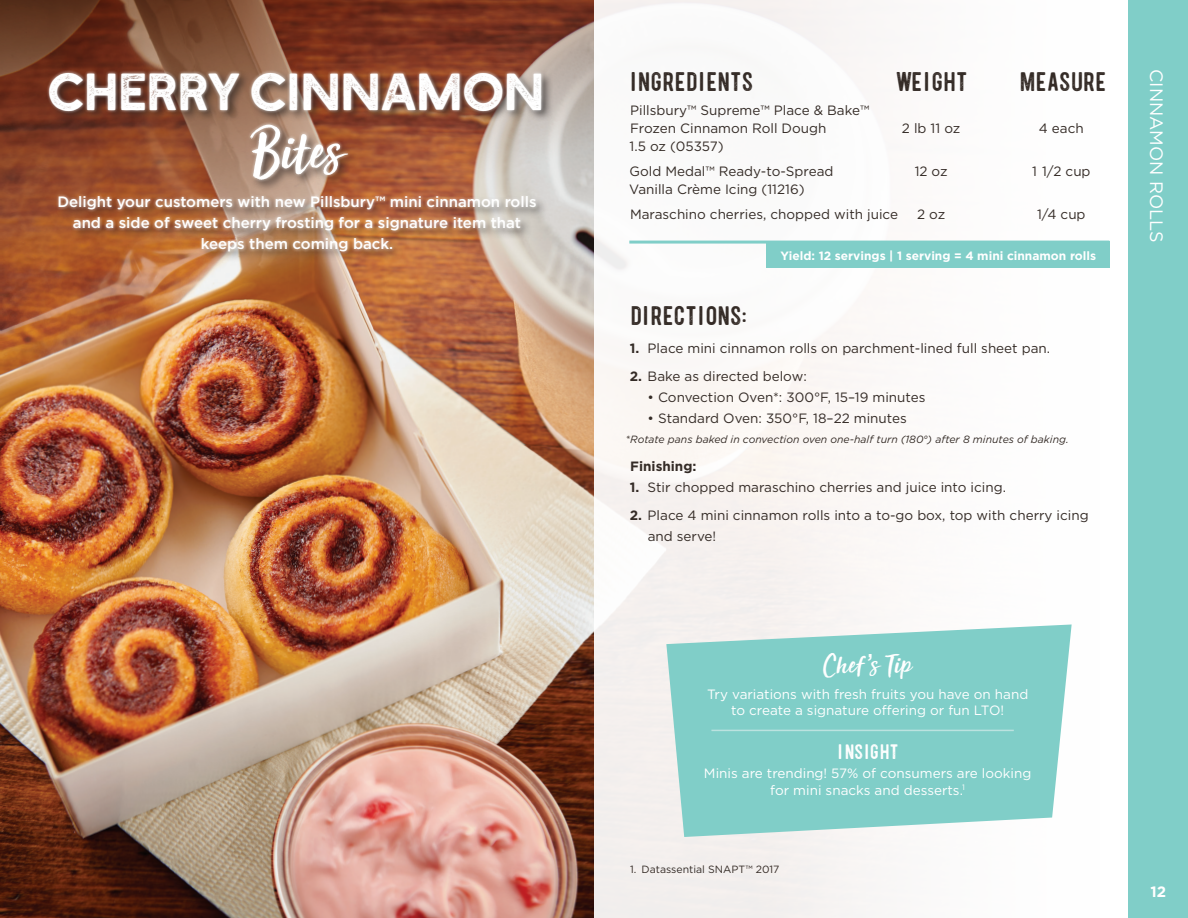
<style>
.page{position:relative;width:1188px;height:918px;background:#fff}
.page>*{position:absolute;margin:0;border:0;box-sizing:border-box;transform-origin:0 0}
.t1{font:61.5px "Sun Valley";color:#fff}
.t2{font:48px "Heinberg Textured";letter-spacing:.025em;color:#fff}
.t3{font:30px "Sun Valley";color:#fff}
.t4{font:27px "Orange County";letter-spacing:-.165em;color:#342b26}
.t5{font:21px "Orange County";letter-spacing:-.15em;color:#fff}
.t6{font:18px "Gotham";color:#fff}
.t7{font:500 15px/21px "Gotham";color:#fff;text-align:center}
.t8{font:700 15px "Gotham";color:#fff}
.Directions{font:13.5px/21px "Gotham";color:#342b26}
.Recipe_Ingredients_Weight_Measure{font:13.5px/18px "Gotham";color:#342b26}
.t9{font:13.5px/16.5px "Gotham";color:#fff;text-align:center}
.Directions-2{font:700 13.5px "Gotham";color:#342b26}
.Yield_Copy_in_Color_Box{font:700 12px "Gotham";color:#fff}
.t10{font:italic 10.5px "Gotham";color:#342b26}
.t11{font:10.5px "Gotham";color:#342b26}
.s1{font-weight:700}
.s2{font-family:"Gotham"}
</style>
<div class="page">
<img style="left:0;top:369px;width:594px;height:549px">
<img style="left:0;top:0;width:594px;height:369px">
<div style="left:767px;top:241px;width:343px;height:27px;background:#80cec8"></div>
<hr style="left:629px;top:241px;width:480px;height:3px;background:#80cec8">
<div style="left:1129px;top:0;width:59px;height:918px;background:#80cec8"></div>
<svg style="left:666px;top:624px;width:406px;height:213px;background:#90d3ce"></svg>
<hr style="left:711px;top:730px;width:303px;height:1px;background:#bbe2df">
<div style="left:46px;top:70px;width:508px;height:193px;background:#231f20;opacity:.75"></div>
<div style="left:46px;top:69px;width:499px;height:186px;background:#fff;opacity:.75"></div>
<p class="t2" style="left:49px;top:54px;width:497px">CHERRY CINNAMON</p>
<p class="t1" style="left:251px;top:98px;width:94px">Bites</p>
<p class="t7" style="left:57px;top:191px;width:481px">Delight your customers with new Pillsbury™ mini cinnamon rolls and a side of sweet cherry frosting for a signature item that keeps them coming back.</p>
<p class="t4" style="left:626px;top:70px;width:207px">I NGREDIENTS W</p>
<p class="t4" style="left:909px;top:70px;width:63px">EIGHT</p>
<p class="t4" style="left:1019px;top:70px;width:92px">MEASURE</p>
<p class="Recipe_Ingredients_Weight_Measure" style="left:630px;top:101px;width:241px">Pillsbury™ Supreme™ Place &amp; Bake™<br>Frozen Cinnamon Roll Dough</p>
<p class="Recipe_Ingredients_Weight_Measure" style="left:902px;top:119px;width:60px">2 lb 11 oz</p>
<p class="Recipe_Ingredients_Weight_Measure" style="left:1039px;top:119px;width:46px">4 each</p>
<p class="Recipe_Ingredients_Weight_Measure" style="left:630px;top:137px;width:96px">1.5 oz (05357)</p>
<p class="Recipe_Ingredients_Weight_Measure" style="left:629px;top:162px;width:205px">Gold Medal™ Ready-to-Spread</p>
<p class="Recipe_Ingredients_Weight_Measure" style="left:915px;top:162px;width:34px">12 oz</p>
<p class="Recipe_Ingredients_Weight_Measure" style="left:1032px;top:162px;width:60px">1 1/2 cup</p>
<p class="Recipe_Ingredients_Weight_Measure" style="left:629px;top:180px;width:177px">Vanilla Crème Icing (11216)</p>
<p class="Recipe_Ingredients_Weight_Measure" style="left:630px;top:205px;width:270px">Maraschino cherries, chopped with juice</p>
<p class="Recipe_Ingredients_Weight_Measure" style="left:917px;top:205px;width:30px">2 oz</p>
<p class="Recipe_Ingredients_Weight_Measure" style="left:1037px;top:205px;width:50px">1/4 cup</p>
<p class="Yield_Copy_in_Color_Box" style="left:781px;top:247px;width:317px">Yield: 12 servings | 1 serving = 4 mini cinnamon rolls</p>
<p class="t4" style="left:628px;top:305px;width:123px">DIRECTIONS:</p>
<p class="Directions" style="left:630px;top:338px;width:420px"><span class="s1">1.</span> Place mini cinnamon rolls on parchment-lined full sheet pan.</p>
<p class="Directions" style="left:630px;top:365px;width:179px"><span class="s1">2.</span> Bake as directed below:</p>
<p class="Directions" style="left:648px;top:386px;width:279px">• Convection Oven*: 300°F, 15–19 minutes</p>
<p class="Directions" style="left:648px;top:407px;width:261px">• Standard Oven: 350°F, 18–22 minutes</p>
<p class="t10" style="left:626px;top:433px;width:445px">*Rotate pans baked in convection oven one-half turn (180°) after 8 minutes of baking.</p>
<p class="Directions-2" style="left:630px;top:457px;width:68px">Finishing:</p>
<p class="Directions" style="left:630px;top:476px;width:376px"><span class="s1">1.</span> Stir chopped maraschino cherries and juice into icing.</p>
<p class="Directions" style="left:648px;top:504px;width:442px;text-indent:-18px"><span class="s1">2.</span> Place 4 mini cinnamon rolls into a to-go box, top with cherry icing and serve!</p>
<p class="t6" style="left:1168px;top:69px;width:175px;rotate:90deg">CINNAMON ROLLS</p>
<p class="t3" style="left:824px;top:639px;width:89px">Chef<span class="s2">’</span>s Tip</p>
<p class="t9" style="left:707px;top:685px;width:323px">Try variations with fresh fruits you have on hand to create a signature offering or fun LTO!</p>
<p class="t5" style="left:835px;top:743px;width:68px">I NSIGHT</p>
<p class="t9" style="left:704px;top:765px;width:329px">Minis are trending! 57% of consumers are looking for mini snacks and desserts.<sup>1</sup></p>
<p class="t11" style="left:630px;top:862px;width:151px">1. Datassential SNAPT™ 2017</p>
<p class="t8" style="left:1150px;top:882px;width:17px">12</p>
</div>
